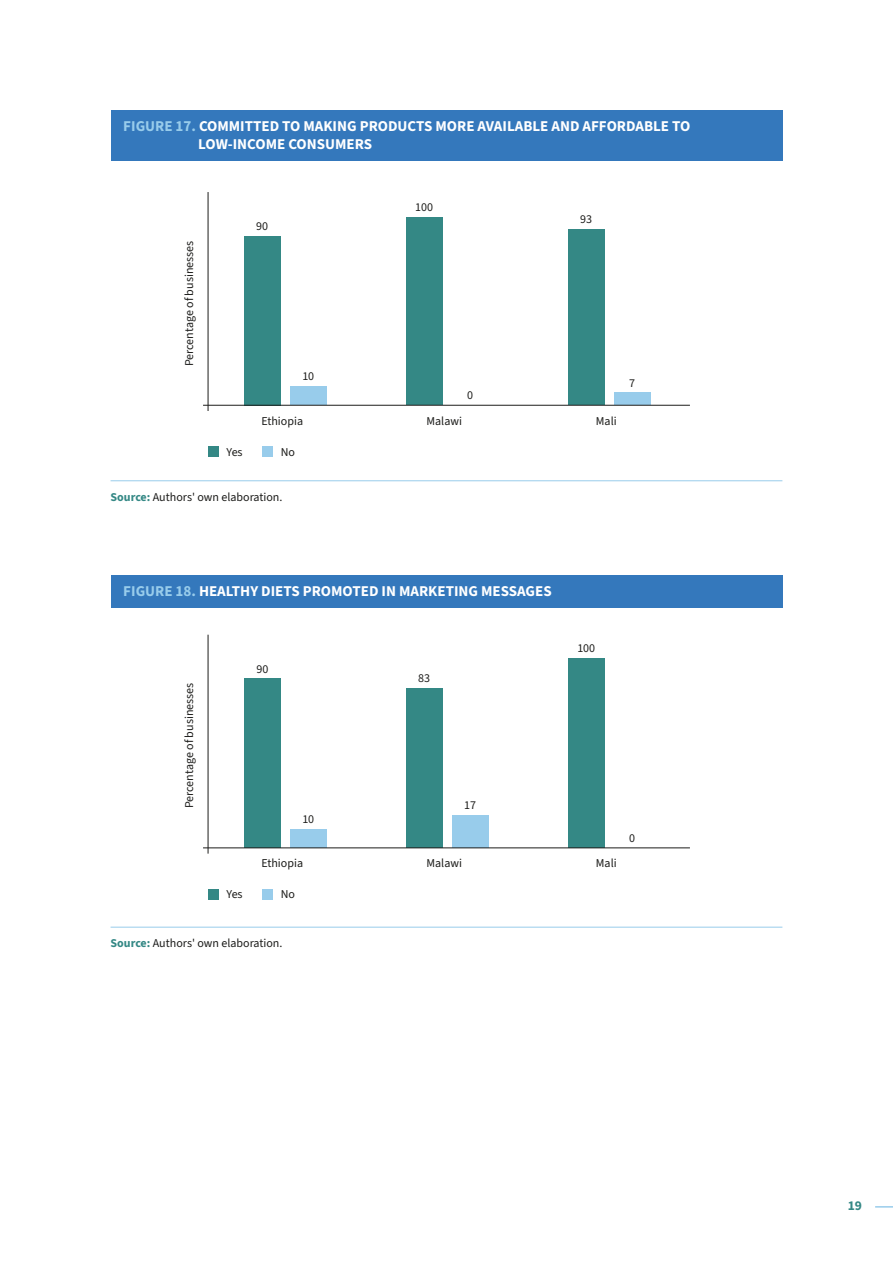
<style>
.page{position:relative;width:893px;height:1263px;background:#fff}
.page>*{position:absolute;margin:0;border:0;box-sizing:border-box;transform-origin:0 0}
.t1{font:700 15px/18px "Source Sans 3";color:#fff}
.t2{font:700 13.5px "Source Sans 3";color:#348885}
.t3{font:12px "Source Sans 3";color:#1d1d1b}
.s1{color:#98cceb}
.s2{font-weight:700;color:#348885}
</style>
<div class="page">
<svg style="left:875px;top:1206px;width:18px;height:1px"></svg>
<div style="left:111px;top:111px;width:671px;height:50px;background:#3478bc"></div>
<hr style="left:111px;top:480px;width:671px;height:1px;background:#98cceb">
<div style="left:111px;top:575px;width:671px;height:32px;background:#3478bc"></div>
<hr style="left:111px;top:927px;width:671px;height:1px;background:#98cceb">
<hr style="left:208px;top:192px;width:1px;height:219px;background:#1d1d1b">
<hr style="left:208px;top:635px;width:1px;height:219px;background:#1d1d1b">
<div style="left:614px;top:393px;width:37px;height:12px;background:#98cceb"></div>
<div style="left:208px;top:447px;width:10px;height:10px;background:#348885"></div>
<div style="left:262px;top:447px;width:11px;height:10px;background:#98cceb"></div>
<div style="left:290px;top:386px;width:37px;height:19px;background:#98cceb"></div>
<div style="left:290px;top:829px;width:37px;height:19px;background:#98cceb"></div>
<div style="left:452px;top:815px;width:37px;height:33px;background:#98cceb"></div>
<div style="left:244px;top:236px;width:37px;height:169px;background:#348885"></div>
<div style="left:406px;top:217px;width:37px;height:188px;background:#348885"></div>
<div style="left:568px;top:229px;width:37px;height:176px;background:#348885"></div>
<hr style="left:203px;top:405px;width:487px;height:1px;background:#1d1d1b">
<div style="left:244px;top:679px;width:37px;height:169px;background:#348885"></div>
<div style="left:406px;top:688px;width:37px;height:160px;background:#348885"></div>
<div style="left:568px;top:658px;width:37px;height:190px;background:#348885"></div>
<hr style="left:203px;top:848px;width:487px;height:1px;background:#1d1d1b">
<div style="left:208px;top:889px;width:10px;height:11px;background:#348885"></div>
<div style="left:262px;top:889px;width:11px;height:11px;background:#98cceb"></div>
<p class="t1" style="left:198px;top:117px;width:494px;text-indent:-75px"><span class="s1">FIGURE 17.</span> COMMITTED TO MAKING PRODUCTS MORE AVAILABLE AND AFFORDABLE TO<br>LOW-INCOME CONSUMERS</p>
<p class="t3" style="left:181px;top:366px;width:127px;rotate:-90deg">Percentage of businesses</p>
<p class="t3" style="left:256px;top:218px;width:13px">90</p>
<p class="t3" style="left:302px;top:369px;width:13px">10</p>
<p class="t3" style="left:261px;top:413px;width:43px">Ethiopia</p>
<p class="t3" style="left:226px;top:444px;width:18px">Yes</p>
<p class="t3" style="left:281px;top:444px;width:16px">No</p>
<p class="t3" style="left:111px;top:489px;width:173px"><span class="s2">Source:</span> Authors' own elaboration.</p>
<p class="t3" style="left:415px;top:200px;width:19px">100</p>
<p class="t3" style="left:467px;top:388px;width:7px">0</p>
<p class="t3" style="left:427px;top:413px;width:37px">Malawi</p>
<p class="t3" style="left:580px;top:212px;width:13px">93</p>
<p class="t3" style="left:596px;top:413px;width:22px">Mali</p>
<p class="t3" style="left:629px;top:375px;width:7px">7</p>
<p class="t1" style="left:123px;top:582px;width:430px"><span class="s1">FIGURE 18.</span> HEALTHY DIETS PROMOTED IN MARKETING MESSAGES</p>
<p class="t3" style="left:181px;top:808px;width:127px;rotate:-90deg">Percentage of businesses</p>
<p class="t3" style="left:256px;top:661px;width:13px">90</p>
<p class="t3" style="left:302px;top:811px;width:13px">10</p>
<p class="t3" style="left:261px;top:856px;width:43px">Ethiopia</p>
<p class="t3" style="left:226px;top:887px;width:18px">Yes</p>
<p class="t3" style="left:281px;top:887px;width:16px">No</p>
<p class="t3" style="left:111px;top:935px;width:173px"><span class="s2">Source:</span> Authors' own elaboration.</p>
<p class="t3" style="left:418px;top:671px;width:13px">83</p>
<p class="t3" style="left:464px;top:798px;width:13px">17</p>
<p class="t3" style="left:427px;top:856px;width:37px">Malawi</p>
<p class="t3" style="left:577px;top:640px;width:19px">100</p>
<p class="t3" style="left:596px;top:856px;width:22px">Mali</p>
<p class="t3" style="left:629px;top:830px;width:7px">0</p>
<p class="t2" style="left:848px;top:1197px;width:16px">19</p>
</div>
